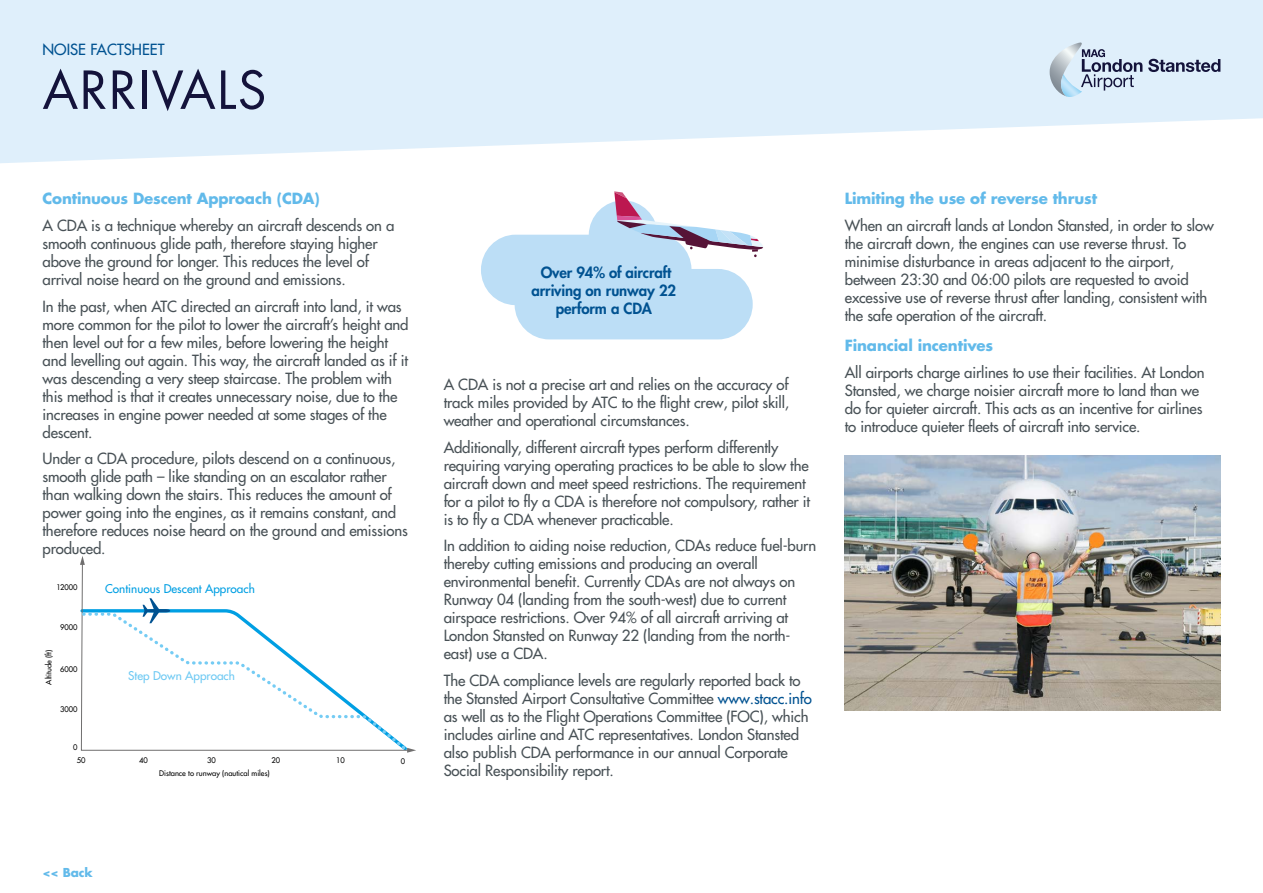
<style>
.page{position:relative;width:1263px;height:893px;background:#fff}
.page>*{position:absolute;margin:0;border:0;box-sizing:border-box;transform-origin:0 0}
._04_text{font:51px "Futura Std";letter-spacing:.03em;color:#14133b}
._04_text-2{font:500 15px/18px "Futura Std";letter-spacing:-.01em;color:#485156}
._02_Intro{font:800 15px/18px "Futura Std";letter-spacing:-.01em;color:#005291;text-align:center}
._04_text-3{font:500 15px "Futura Std";color:#005291}
._03_Subhead{font:700 12px "Futura Std";color:#62baea}
.t1{font:11.7px "Futura";color:#009fe3}
.t2{font:11.7px "Futura";color:#6dc9f3}
.t3{font:7.5px/13.2px "Futura";color:#000}
.s1{font-weight:700;color:#62baea}
.s2{color:#005291}
</style>
<div class="page">
<svg style="left:0;top:0;width:1263px;height:163px;background:#e3f1fb"></svg>
<svg style="left:1148px;top:59px;width:72px;height:13px"></svg>
<svg style="left:1050px;top:43px;width:92px;height:55px;background:#bdcbdb"></svg>
<img style="left:845px;top:455px;width:375px;height:255px">
<svg style="left:81px;top:565px;width:153px;height:46px"></svg>
<svg style="left:80px;top:556px;width:5px;height:9px"></svg>
<svg style="left:410px;top:748px;width:6px;height:4px"></svg>
<svg style="left:143px;top:598px;width:27px;height:13px"></svg>
<svg style="left:80px;top:611px;width:330px;height:142px"></svg>
<svg style="left:481px;top:191px;width:282px;height:148px"></svg>
<p class="_04_text-3" style="left:43px;top:40px;width:124px">NOISE FACTSHEET</p>
<p class="_04_text" style="left:43px;top:58px;width:225px">ARRIVALS</p>
<p class="_04_text-2" style="left:43px;top:185px;width:353px;line-height:27.5px"><span class="s1">Continuous Descent Approach (CDA)<br></span>A CDA is a technique whereby an aircraft descends on a</p>
<p class="_04_text-2" style="left:43px;top:235px;width:337px">smooth continuous glide path, therefore staying higher above the ground for longer. This reduces the level of arrival noise heard on the ground and emissions.</p>
<p class="_04_text-2" style="left:43px;top:297px;width:368px">In the past, when ATC directed an aircraft into land, it was more common for the pilot to lower the aircraft’s height and then level out for a few miles, before lowering the height and levelling out again. This way, the aircraft landed as if it was descending a very steep staircase. The problem with this method is that it creates unnecessary noise, due to the increases in engine power needed at some stages of the descent.</p>
<p class="_04_text-2" style="left:43px;top:450px;width:367px">Under a CDA procedure, pilots descend on a continuous, smooth glide path – like standing on an escalator rather than walking down the stairs. This reduces the amount of power going into the engines, as it remains constant, and therefore reduces noise heard on the ground and emissions produced.</p>
<p class="t3" style="left:56px;top:581px;width:23px">12000</p>
<p class="t3" style="left:60px;top:621px;width:19px">9000</p>
<p class="t3" style="left:60px;top:662px;width:19px">6000</p>
<p class="t3" style="left:60px;top:702px;width:19px">3000</p>
<p class="t3" style="left:77px;top:741px;width:10px;text-indent:-4px">0<br>50</p>
<p class="t3" style="left:42px;top:685px;width:36px;rotate:-90deg">Altitude (ft)</p>
<p class="t1" style="left:105px;top:581px;width:151px">Continuous Descent Approach</p>
<p class="t2" style="left:128px;top:668px;width:108px">Step Down Approach</p>
<p class="t3" style="left:139px;top:754px;width:10px">40</p>
<p class="t3" style="left:207px;top:754px;width:10px">30</p>
<p class="t3" style="left:271px;top:754px;width:10px">20</p>
<p class="t3" style="left:336px;top:754px;width:10px">10</p>
<p class="t3" style="left:401px;top:755px;width:6px">0</p>
<p class="t3" style="left:159px;top:766px;width:112px">Distance to runway (nautical miles)</p>
<p class="_03_Subhead" style="left:43px;top:865px;width:52px">&lt;&lt; Back</p>
<p class="_02_Intro" style="left:532px;top:264px;width:146px">Over 94% of aircraft arriving on runway 22 perform a CDA</p>
<p class="_04_text-2" style="left:444px;top:376px;width:347px;text-align:justify">A CDA is not a precise art and relies on the accuracy of track miles provided by ATC to the flight crew, pilot skill, weather and operational circumstances.</p>
<p class="_04_text-2" style="left:444px;top:438px;width:368px">Additionally, different aircraft types perform differently requiring varying operating practices to be able to slow the aircraft down and meet speed restrictions. The requirement for a pilot to fly a CDA is therefore not compulsory, rather it is to fly a CDA whenever practicable.</p>
<p class="_04_text-2" style="left:444px;top:537px;width:374px">In addition to aiding noise reduction, CDAs reduce fuel-burn thereby cutting emissions and producing an overall environmental benefit. Currently CDAs are not always on Runway 04 (landing from the south-west) due to current airspace restrictions. Over 94% of all aircraft arriving at London Stansted on Runway 22 (landing from the north&shy;east) use a CDA.</p>
<p class="_04_text-2" style="left:444px;top:671px;width:370px">The CDA compliance levels are regularly reported back to the Stansted Airport Consultative Committee <span class="s2">www.stacc.info </span>as well as to the Flight Operations Committee (FOC), which includes airline and ATC representatives. London Stansted also publish CDA performance in our annual Corporate Social Responsibility report.</p>
<p class="_04_text-2" style="left:845px;top:185px;width:370px;line-height:27.5px"><span class="s1">Limiting the use of reverse thrust<br></span>When an aircraft lands at London Stansted, in order to slow</p>
<p class="_04_text-2" style="left:845px;top:235px;width:364px">the aircraft down, the engines can use reverse thrust. To minimise disturbance in areas adjacent to the airport, between 23:30 and 06:00 pilots are requested to avoid excessive use of reverse thrust after landing, consistent with the safe operation of the aircraft.</p>
<p class="_04_text-2" style="left:845px;top:332px;width:361px;line-height:27.5px"><span class="s1">Financial incentives<br></span>All airports charge airlines to use their facilities. At London</p>
<p class="_04_text-2" style="left:845px;top:382px;width:359px">Stansted, we charge noisier aircraft more to land than we do for quieter aircraft. This acts as an incentive for airlines to introduce quieter fleets of aircraft into service.</p>
</div>
